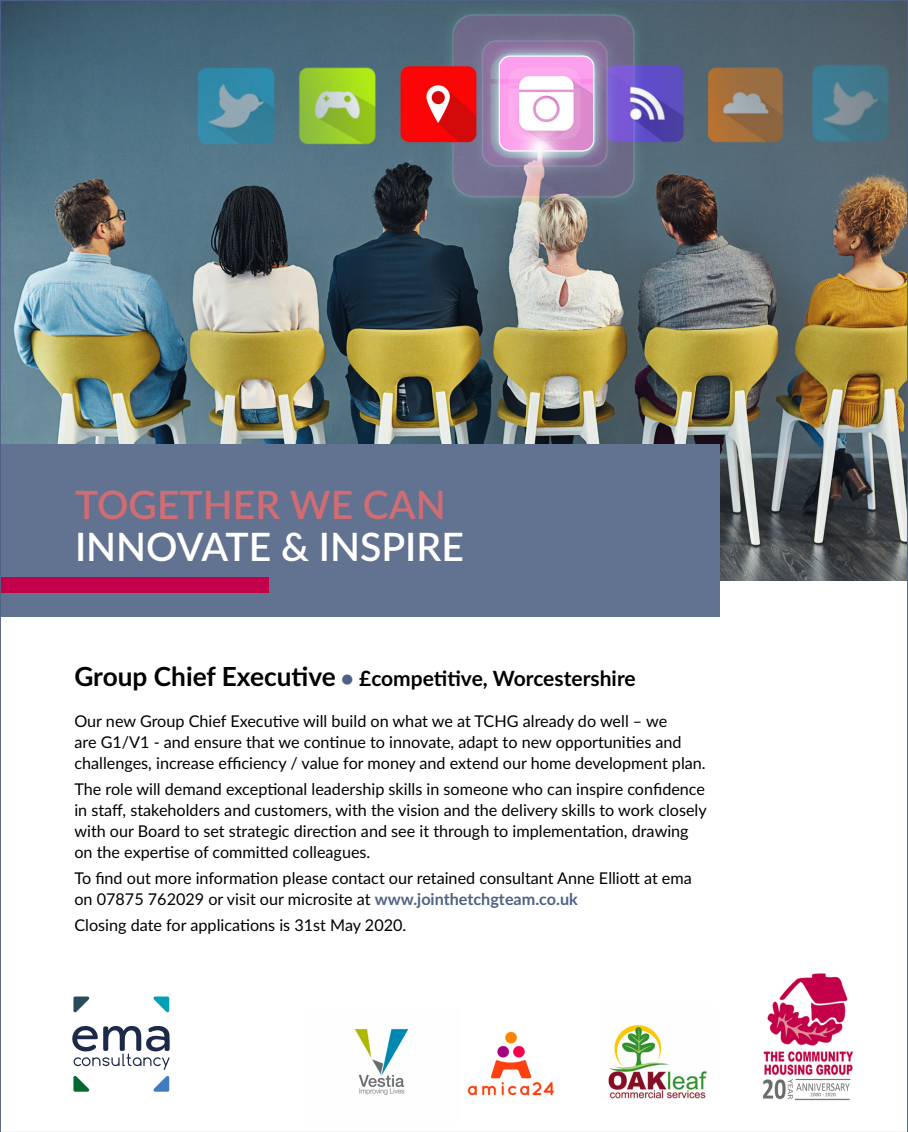
<style>
.page{position:relative;width:908px;height:1132px;background:#fff}
.page>*{position:absolute;margin:0;border:0;box-sizing:border-box;transform-origin:0 0}
.t1{font:600 39.02px "Lato";color:#fff}
.t2{font:600 39.02px "Lato";color:#d26c73}
.t3{font:700 21px "Lato";color:#000}
.t4{font:16.1px/21px "Lato";color:#000}
.s1{font-size:26.25px}
.s2{color:#4f6285}
.s3{font-weight:700;color:#4f6285}
</style>
<div class="page">
<img style="left:2px;top:2px;width:904px;height:578px">
<div style="left:0;top:444px;width:719px;height:173px;background:#627392"></div>
<div style="left:0;top:577px;width:269px;height:15px;background:#c3004a"></div>
<img style="left:762px;top:973px;width:91px;height:128px">
<svg style="left:153px;top:996px;width:16px;height:15px"></svg>
<svg style="left:73px;top:996px;width:16px;height:15px"></svg>
<svg style="left:73px;top:1076px;width:16px;height:15px"></svg>
<svg style="left:153px;top:1076px;width:16px;height:15px"></svg>
<svg style="left:72px;top:1025px;width:98px;height:44px"></svg>
<img style="left:608px;top:1025px;width:99px;height:73px">
<img style="left:467px;top:1031px;width:87px;height:65px">
<img style="left:354px;top:1028px;width:55px;height:67px">
<h1 class="t2" style="left:75px;top:476px;width:372px">TOGETHER WE CAN</h1>
<h1 class="t1" style="left:75px;top:518px;width:390px">INNOVATE &amp; INSPIRE</h1>
<h2 class="t3" style="left:74px;top:663px;width:563px"><span class="s1">Group Chief Executive</span> <span class="s2">●</span> £competitive, Worcestershire</h2>
<p class="t4" style="left:74px;top:709px;width:633px">Our new Group Chief Executive will build on what we at TCHG already do well – we<br>are G1/V1 - and ensure that we continue to innovate, adapt to new opportunities and challenges, increase efficiency / value for money and extend our home development plan.</p>
<p class="t4" style="left:74px;top:777px;width:634px">The role will demand exceptional leadership skills in someone who can inspire confidence in staff, stakeholders and customers, with the vision and the delivery skills to work closely with our Board to set strategic direction and see it through to implementation, drawing on the expertise of committed colleagues.</p>
<p class="t4" style="left:74px;top:866px;width:619px">To find out more information please contact our retained consultant Anne Elliott at ema on 07875 762029 or visit our microsite at <span class="s3">www.jointhetchgteam.co.uk</span></p>
<p class="t4" style="left:74px;top:913px;width:333px">Closing date for applications is 31st May 2020.</p>
</div>
